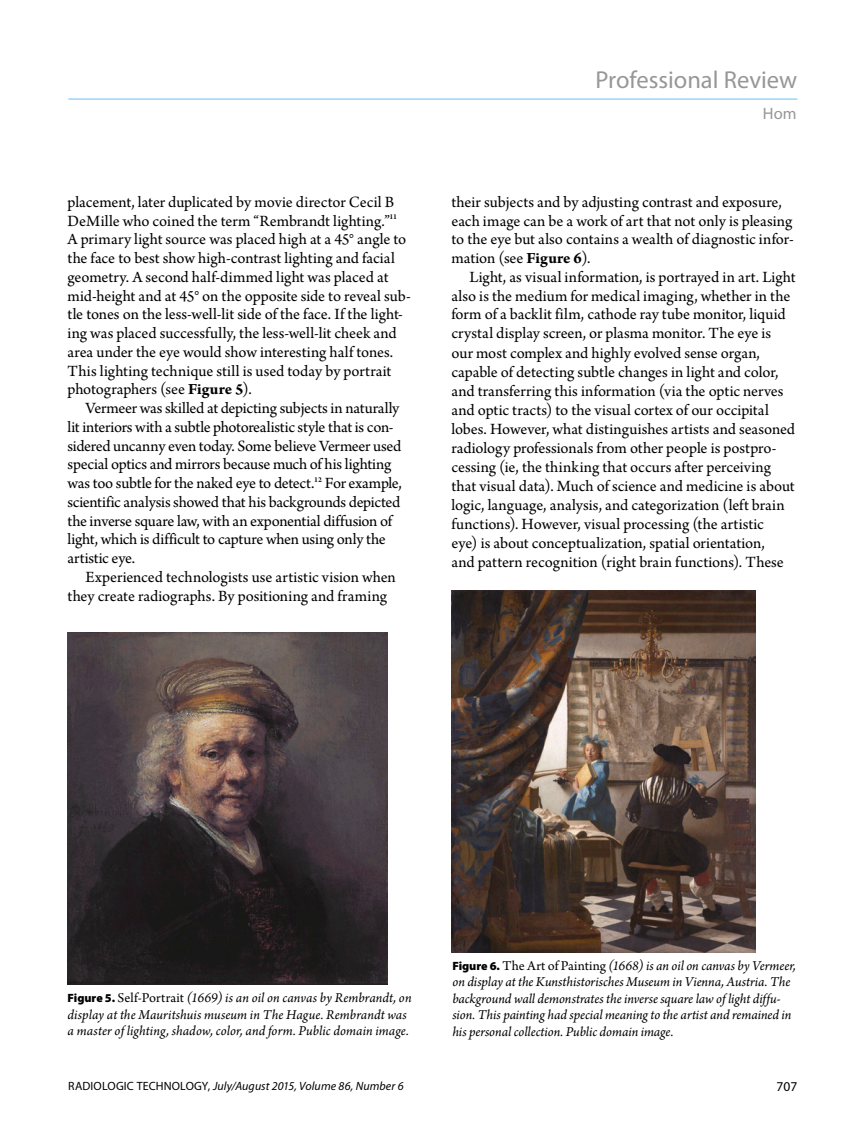
<style>
.page{position:relative;width:864px;height:1134px;background:#fff}
.page>*{position:absolute;margin:0;border:0;box-sizing:border-box;transform-origin:0 0}
.t1{font:24.6px "Myriad Pro";color:#969797}
.Body{font:16.5px/18.8px "Arno Pro";letter-spacing:-.005em;color:#000}
.t2{font:16.5px "Myriad Pro";color:#969797}
.Captions{font:italic 14.25px/16.5px "Arno Pro";color:#000}
.t3{font:13.5px "Myriad Pro";color:#000}
.t4{font:italic 12px "Myriad Pro";letter-spacing:.005em;color:#000}
.s1{font-weight:700}
.s2{font-family:"Myriad Pro";font-weight:900;font-style:normal;font-size:12px}
.s3{font-style:normal}
</style>
<div class="page">
<hr style="left:68px;top:98px;width:729px;height:2px;background:#99d6f7">
<img style="left:67px;top:633px;width:321px;height:352px">
<img style="left:451px;top:591px;width:305px;height:362px">
<p class="Body" style="left:68px;top:193px;width:345px">placement, later duplicated by movie director Cecil B DeMille who coined the term “Rembrandt lighting.”<sup>11<br></sup>A primary light source was placed high at a 45° angle to the face to best show high-contrast lighting and facial geometry. A second half-dimmed light was placed at mid-height and at 45° on the opposite side to reveal sub&shy;tle tones on the less-well-lit side of the face. If the light&shy;ing was placed successfully, the less-well-lit cheek and area under the eye would show interesting half tones.<br>This lighting technique still is used today by portrait photographers (see <span class="s1">Figure 5</span>).</p>
<p class="Body" style="left:68px;top:400px;width:336px;text-indent:18px">Vermeer was skilled at depicting subjects in naturally lit interiors with a subtle photorealistic style that is con&shy;sidered uncanny even today. Some believe Vermeer used special optics and mirrors because much of his lighting was too subtle for the naked eye to detect.<sup>12</sup> For example, scientific analysis showed that his backgrounds depicted the inverse square law, with an exponential diffusion of light, which is difficult to capture when using only the artistic eye.</p>
<p class="Body" style="left:68px;top:568px;width:330px;text-indent:18px">Experienced technologists use artistic vision when they create radiographs. By positioning and framing</p>
<h1 class="t1" style="left:596px;top:65px;width:203px">Professional Review</h1>
<p class="t2" style="left:763px;top:103px;width:35px">Hom</p>
<p class="Body" style="left:451px;top:193px;width:344px">their subjects and by adjusting contrast and exposure, each image can be a work of art that not only is pleasing to the eye but also contains a wealth of diagnostic infor&shy;mation (see <span class="s1">Figure 6</span>).</p>
<p class="Body" style="left:451px;top:268px;width:346px;text-indent:18px">Light, as visual information, is portrayed in art. Light also is the medium for medical imaging, whether in the form of a backlit film, cathode ray tube monitor, liquid crystal display screen, or plasma monitor. The eye is our most complex and highly evolved sense organ, capable of detecting subtle changes in light and color, and transferring this information (via the optic nerves and optic tracts) to the visual cortex of our occipital lobes. However, what distinguishes artists and seasoned radiology professionals from other people is postpro&shy;cessing (ie, the thinking that occurs after perceiving that visual data). Much of science and medicine is about logic, language, analysis, and categorization (left brain functions). However, visual processing (the artistic<br>eye) is about conceptualization, spatial orientation,<br>and pattern recognition (right brain functions). These</p>
<p class="Captions" style="left:68px;top:991px;width:346px"><span class="s2">Figure 5.</span> <span class="s3">Self-Portrait</span> (1669) is an oil on canvas by Rembrandt, on display at the Mauritshuis museum in The Hague. Rembrandt was a master of lighting, shadow, color, and form. Public domain image.</p>
<p class="Captions" style="left:452px;top:958px;width:345px"><span class="s2">Figure 6.</span> <span class="s3">The Art of Painting</span> (1668) is an oil on canvas by Vermeer, on display at the Kunsthistorisches Museum in Vienna, Austria. The background wall demonstrates the inverse square law of light diffu&shy;sion. This painting had special meaning to the artist and remained in his personal collection. Public domain image.</p>
<p class="t4" style="left:68px;top:1079px;width:337px"><span class="s3">RADIOLOGIC TECHNOLOGY,</span> July/August 2015, Volume 86, Number 6</p>
<p class="t3" style="left:777px;top:1078px;width:22px">707</p>
</div>
